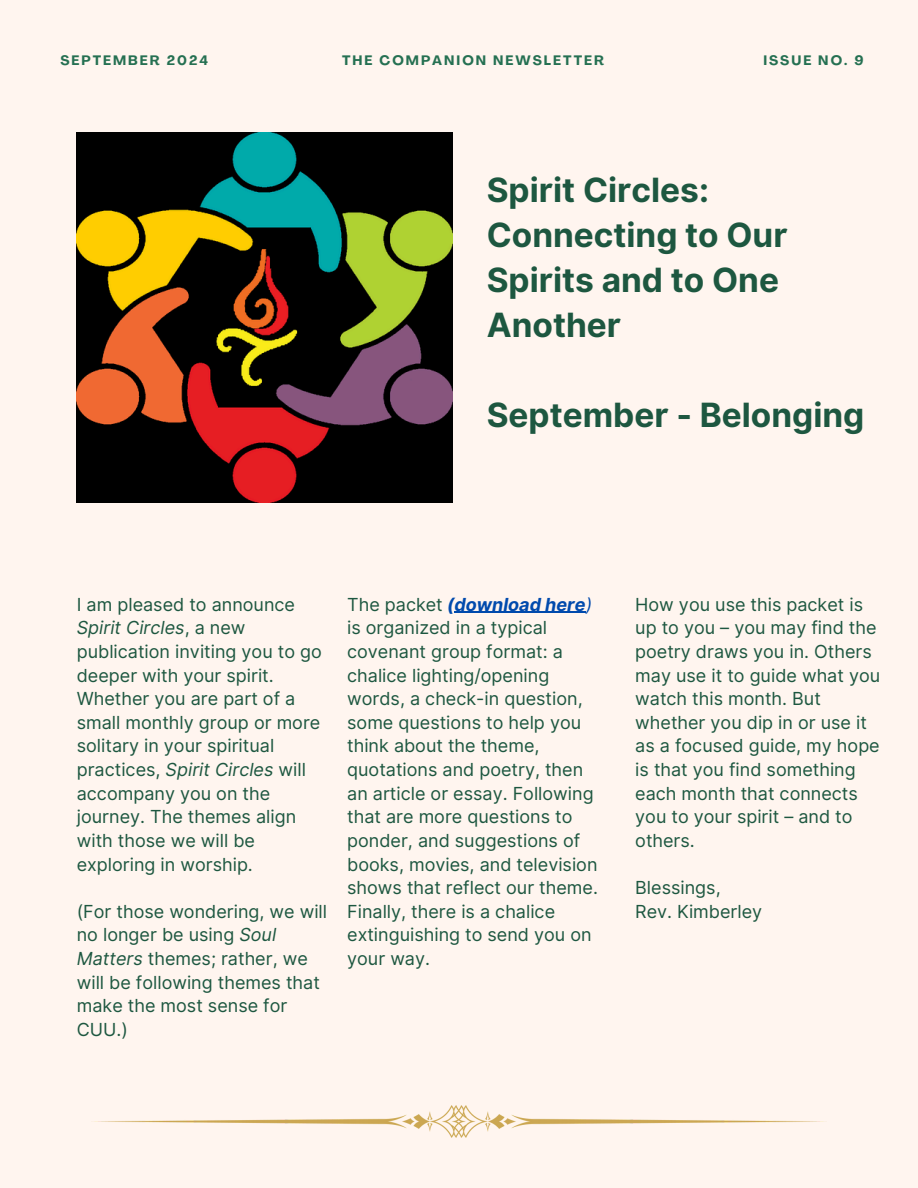
<style>
.page{position:relative;width:918px;height:1188px;background:#fff5ef}
.page>*{position:absolute;margin:0;border:0;box-sizing:border-box;transform-origin:0 0}
.t1{font:700 33.45px/45px "Inter";color:#1d5740}
.t2{font:18px/23.7px "Inter";color:#1d5740}
.t3{font:700 13.5px "Agrandir";letter-spacing:.15em;color:#257052}
.s1{font-style:italic}
.s2{font-weight:700;font-style:italic;color:#004aad}
.s3{font-style:italic;color:#004aad}
</style>
<div class="page">
<img style="left:94px;top:1106px;width:730px;height:31px">
<img style="left:77px;top:133px;width:376px;height:370px">
<hr style="left:454px;top:612px;width:132px;height:1px;background:#004aad">
<p class="t3" style="left:60px;top:55px;width:149px">SEPTEMBER 2024</p>
<h1 class="t3" style="left:342px;top:55px;width:264px">THE COMPANION NEWSLETTER</h1>
<p class="t3" style="left:763px;top:55px;width:102px">ISSUE NO. 9</p>
<h2 class="t1" style="left:487px;top:167px;width:302px">Spirit Circles:<br>Connecting to Our<br>Spirits and to One<br>Another</h2>
<p class="t1" style="left:487px;top:392px;width:379px">September - Belonging</p>
<h1 class="t2" style="left:77px;top:592px;width:247px">I am pleased to announce<br><span class="s1">Spirit Circles</span>, a new publication inviting you to go deeper with your spirit.<br>Whether you are part of a small monthly group or more solitary in your spiritual practices, <span class="s1">Spirit Circles</span> will accompany you on the journey. The themes align with those we will be exploring in worship.</h1>
<h2 class="t2" style="left:77px;top:899px;width:252px">(For those wondering, we will no longer be using <span class="s1">Soul<br>Matters</span> themes; rather, we will be following themes that make the most sense for<br>CUU.)</h2>
<h2 class="t2" style="left:347px;top:592px;width:252px">The packet <span class="s2">(download here</span><span class="s3">) </span>is organized in a typical covenant group format: a chalice lighting/opening words, a check-in question, some questions to help you think about the theme, quotations and poetry, then an article or essay. Following that are more questions to ponder, and suggestions of books, movies, and television shows that reflect our theme.<br>Finally, there is a chalice extinguishing to send you on your way.</h2>
<h2 class="t2" style="left:635px;top:592px;width:246px">How you use this packet is up to you – you may find the poetry draws you in. Others may use it to guide what you watch this month. But whether you dip in or use it as a focused guide, my hope is that you find something each month that connects you to your spirit – and to others.</h2>
<h2 class="t2" style="left:635px;top:876px;width:128px">Blessings,<br>Rev. Kimberley</h2>
</div>
